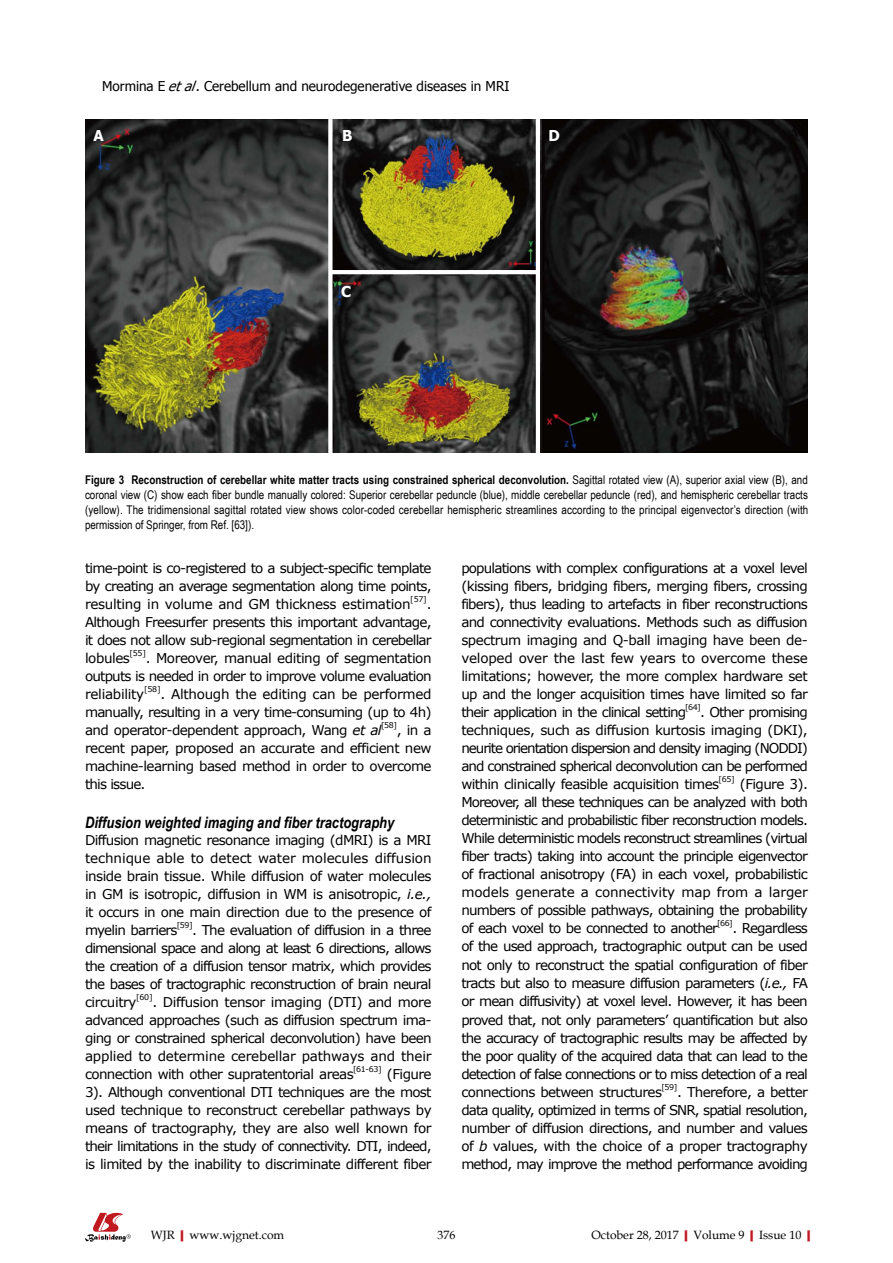
<style>
.page{position:relative;width:893px;height:1263px;background:#fff}
.page>*{position:absolute;margin:0;border:0;box-sizing:border-box;transform-origin:0 0}
.t1{font:italic 700 15.75px "Arial Narrow";color:#000}
.t2{font:700 15px "Tahoma";color:#fff}
.t3{font:13.5px/18px "Verdana";letter-spacing:-.045em;color:#000;text-align:justify}
.t4{font:13.5px "Tahoma";color:#000}
.t5{font:12px/15px "Arial Narrow";color:#000;text-align:justify}
.t6{font:12px "Book Antiqua";color:#000}
.t7{font:7.8px "Verdana";letter-spacing:-.045em;color:#000}
.s1{font-style:italic}
.s2{font-weight:700}
.s3{font-weight:700;color:#c01920}
</style>
<div class="page">
<svg style="left:85px;top:1213px;width:46px;height:29px"></svg>
<img style="left:85px;top:119px;width:723px;height:333px">
<div style="left:328px;top:119px;width:5px;height:336px;background:#fff"></div>
<hr style="left:331px;top:270px;width:208px;height:4px;background:#fff">
<hr style="left:536px;top:119px;width:4px;height:336px;background:#fff">
<p class="t4" style="left:102px;top:77px;width:409px">Mormina E <span class="s1">etal</span>. Cerebellum and neurodegenerative diseases in MRI</p>
<p class="t2" style="left:94px;top:126px;width:12px">A</p>
<p class="t2" style="left:342px;top:126px;width:12px">B</p>
<p class="t2" style="left:549px;top:126px;width:13px">D</p>
<p class="t2" style="left:341px;top:282px;width:12px">C</p>
<p class="t5" style="left:85px;top:473px;width:725px"><span class="s2">Figure 3 Reconstruction of cerebellar white matter tracts using constrained spherical deconvolution.</span> Sagittal rotated view (A), superior axial view (B), and coronal view (C) show each fiber bundle manually colored: Superior cerebellar peduncle (blue), middle cerebellar peduncle (red), and hemispheric cerebellar tracts (yellow). The tridimensional sagittal rotated view shows color-coded cerebellar hemispheric streamlines according to the principal eigenvector’s direction (with permission of Springer, from Ref. [63]).</p>
<p class="t3" style="left:85px;top:559px;width:348px">time-point is co-registered to a subject-specific template by creating an average segmentation along time points, resulting in volume and GM thickness estimation</p>
<p class="t7" style="left:410px;top:594px;width:18px">[57]</p>
<p class="t3" style="left:85px;top:595px;width:348px;text-indent:342px">.<br>Although Freesurfer presents this important advantage, it does not allow sub-regional segmentation in cerebellar lobules</p>
<p class="t7" style="left:130px;top:648px;width:18px">[55]</p>
<p class="t3" style="left:85px;top:649px;width:348px;text-indent:61px">. Moreover, manual editing of segmentation outputs is needed in order to improve volume evaluation reliability</p>
<p class="t7" style="left:144px;top:684px;width:18px">[58]</p>
<p class="t3" style="left:85px;top:685px;width:348px;text-indent:75px">. Although the editing can be performed manually, resulting in a very time-consuming (up to 4h) and operator-dependent approach, Wang <span class="s1">et al</span></p>
<p class="t7" style="left:381px;top:720px;width:18px">[58]</p>
<p class="t3" style="left:85px;top:721px;width:348px;text-indent:312px">, in a recent paper, proposed an accurate and efficient new machine-learning based method in order to overcome this issue.</p>
<p class="t1" style="left:85px;top:813px;width:311px">Diffusion weighted imaging and fiber tractography</p>
<p class="t3" style="left:85px;top:830px;width:348px">Diffusion magnetic resonance imaging (dMRI) is a MRI technique able to detect water molecules diffusion inside brain tissue. While diffusion of water molecules in GM is isotropic, diffusion in WM is anisotropic, <span class="s1">i.e., </span>it occurs in one main direction due to the presence of myelin barriers</p>
<p class="t7" style="left:177px;top:920px;width:17px">[59]</p>
<p class="t3" style="left:85px;top:920px;width:348px;text-indent:107px">. The evaluation of diffusion in a three dimensional space and along at least 6 directions, allows the creation of a diffusion tensor matrix, which provides the bases of tractographic reconstruction of brain neural circuitry</p>
<p class="t7" style="left:136px;top:992px;width:18px">[60]</p>
<p class="t3" style="left:85px;top:992px;width:348px;text-indent:67px">. Diffusion tensor imaging (DTI) and more advanced approaches (such as diffusion spectrum ima&shy;ging or constrained spherical deconvolution) have been applied to determine cerebellar pathways and their connection with other supratentorial areas</p>
<p class="t7" style="left:353px;top:1064px;width:30px">[61-63]</p>
<p class="t3" style="left:85px;top:1064px;width:348px;text-indent:302px">(Figure 3). Although conventional DTI techniques are the most used technique to reconstruct cerebellar pathways by means of tractography, they are also well known for their limitations in the study of connectivity. DTI, indeed, is limited by the inability to discriminate different fiber</p>
<p class="t3" style="left:461px;top:559px;width:348px">populations with complex configurations at a voxel level (kissing fibers, bridging fibers, merging fibers, crossing fibers), thus leading to artefacts in fiber reconstructions and connectivity evaluations. Methods such as diffusion spectrum imaging and Q-ball imaging have been de&shy;veloped over the last few years to overcome these limitations; however, the more complex hardware set up and the longer acquisition times have limited so far their application in the clinical setting</p>
<p class="t7" style="left:685px;top:702px;width:17px">[64]</p>
<p class="t3" style="left:461px;top:703px;width:348px;text-indent:239px">. Other promising techniques, such as diffusion kurtosis imaging (DKI), neurite orientation dispersion and density imaging (NODDI) and constrained spherical deconvolution can be performed within clinically feasible acquisition times</p>
<p class="t7" style="left:718px;top:774px;width:18px">[65]</p>
<p class="t3" style="left:461px;top:775px;width:348px;text-indent:279px">(Figure 3).<br>Moreover, all these techniques can be analyzed with both deterministic and probabilistic fiber reconstruction models.<br>While deterministic models reconstruct streamlines (virtual fiber tracts) taking into account the principle eigenvector of fractional anisotropy (FA) in each voxel, probabilistic models generate a connectivity map from a larger numbers of possible pathways, obtaining the probability of each voxel to be connected to another</p>
<p class="t7" style="left:717px;top:918px;width:17px">[66]</p>
<p class="t3" style="left:461px;top:918px;width:348px;text-indent:271px">. Regardless of the used approach, tractographic output can be used not only to reconstruct the spatial configuration of fiber tracts but also to measure diffusion parameters (<span class="s1">i.e.,</span> FA or mean diffusivity) at voxel level. However, it has been proved that, not only parameters’ quantification but also the accuracy of tractographic results may be affected by the poor quality of the acquired data that can lead to the detection of false connections or to miss detection of a real connections between structures</p>
<p class="t7" style="left:661px;top:1082px;width:18px">[59]</p>
<p class="t3" style="left:461px;top:1083px;width:348px;text-indent:216px">. Therefore, a better data quality, optimized in terms of SNR, spatial resolution, number of diffusion directions, and number and values of <span class="s1">b</span> values, with the choice of a proper tractography method, may improve the method performance avoiding</p>
<p class="t6" style="left:151px;top:1227px;width:135px">WJR<span class="s3">|</span>www.wjgnet.com</p>
<p class="t6" style="left:437px;top:1227px;width:19px">376</p>
<p class="t6" style="left:591px;top:1227px;width:226px">October 28, 2017<span class="s3">|</span>Volume 9<span class="s3">|</span>Issue 10<span class="s3">|</span></p>
</div>
